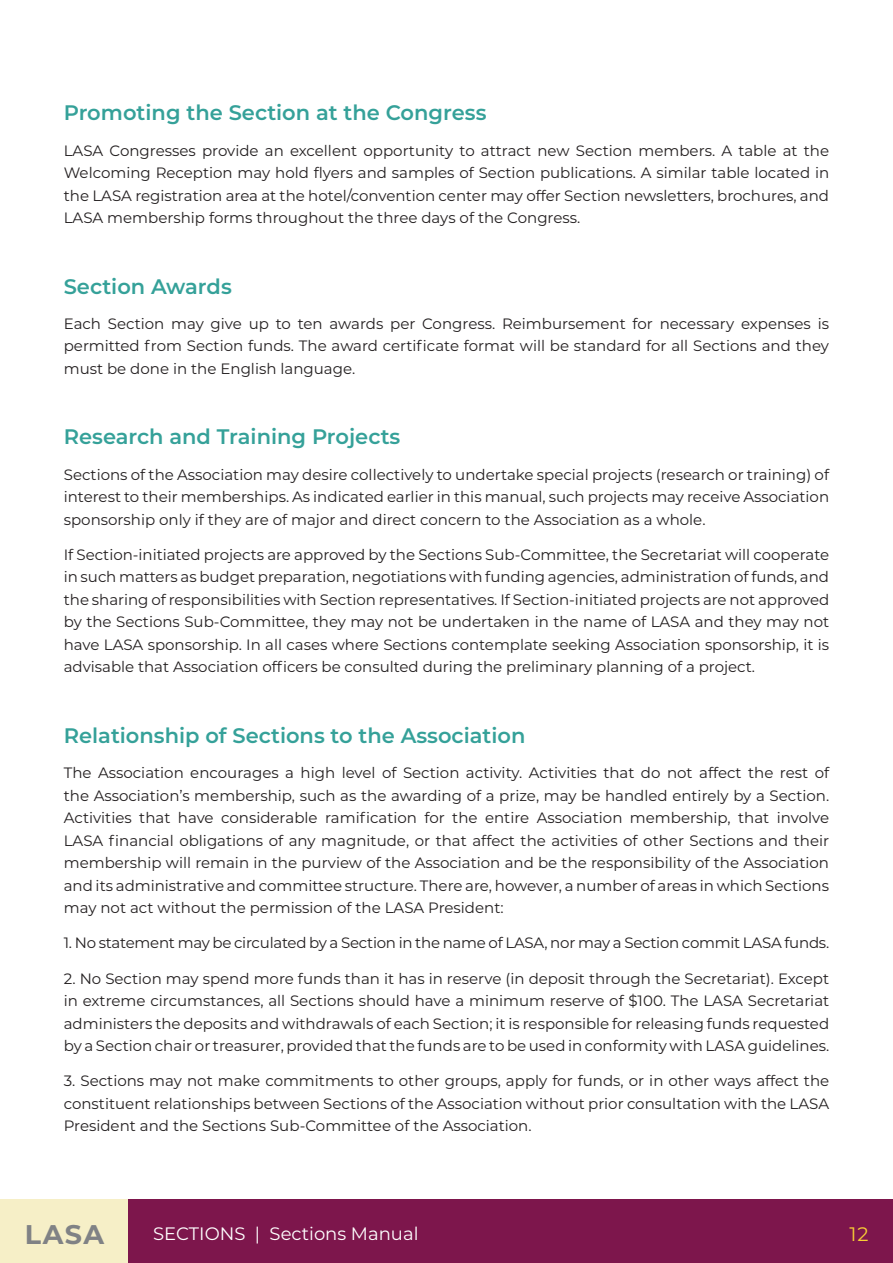
<style>
.page{position:relative;width:893px;height:1263px;background:#fff}
.page>*{position:absolute;margin:0;border:0;box-sizing:border-box;transform-origin:0 0}
.t1{font:700 27px "Montserrat";color:#808285}
.Sub_tituares_turques{font:600 21px "Montserrat";color:#35a199}
.Cuerpo_de_texto{font:600 21px "Montserrat";color:#35a199}
.t2{font:19.5px "Montserrat";color:#f8ce34}
.t3{font:18px "Montserrat";color:#fff}
.Cuerpo_de_texto-2{font:15px/22.5px "Montserrat";color:#231f20;text-align:justify}
</style>
<div class="page">
<div style="left:0;top:1199px;width:129px;height:64px;background:#f6efc7"></div>
<div style="left:129px;top:1199px;width:764px;height:64px;background:#7d164c"></div>
<p class="Sub_tituares_turques" style="left:64px;top:98px;width:424px">Promoting the Section at the Congress</p>
<p class="Cuerpo_de_texto-2" style="left:64px;top:138px;width:767px">LASA Congresses provide an excellent opportunity to attract new Section members. A table at the Welcoming Reception may hold flyers and samples of Section publications. A similar table located in the LASA registration area at the hotel/convention center may offer Section newsletters, brochures, and LASA membership forms throughout the three days of the Congress.</p>
<p class="Sub_tituares_turques" style="left:64px;top:271px;width:170px">Section Awards</p>
<p class="Cuerpo_de_texto-2" style="left:64px;top:312px;width:767px">Each Section may give up to ten awards per Congress. Reimbursement for necessary expenses is permitted from Section funds. The award certificate format will be standard for all Sections and they must be done in the English language.</p>
<p class="Sub_tituares_turques" style="left:64px;top:422px;width:338px">Research and Training Projects</p>
<p class="Cuerpo_de_texto-2" style="left:64px;top:462px;width:767px">Sections of the Association may desire collectively to undertake special projects (research or training) of interest to their memberships. As indicated earlier in this manual, such projects may receive Association sponsorship only if they are of major and direct concern to the Association as a whole.</p>
<p class="Cuerpo_de_texto-2" style="left:64px;top:543px;width:767px">If Section-initiated projects are approved by the Sections Sub-Committee, the Secretariat will cooperate in such matters as budget preparation, negotiations with funding agencies, administration of funds, and the sharing of responsibilities with Section representatives. If Section-initiated projects are not approved by the Sections Sub-Committee, they may not be undertaken in the name of LASA and they may not have LASA sponsorship. In all cases where Sections contemplate seeking Association sponsorship, it is advisable that Association officers be consulted during the preliminary planning of a project.</p>
<p class="Cuerpo_de_texto" style="left:64px;top:720px;width:463px">Relationship of Sections to the Association</p>
<p class="Cuerpo_de_texto-2" style="left:64px;top:761px;width:767px">The Association encourages a high level of Section activity. Activities that do not affect the rest of the Association’s membership, such as the awarding of a prize, may be handled entirely by a Section.<br>Activities that have considerable ramification for the entire Association membership, that involve LASA financial obligations of any magnitude, or that affect the activities of other Sections and their membership will remain in the purview of the Association and be the responsibility of the Association and its administrative and committee structure. There are, however, a number of areas in which Sections may not act without the permission of the LASA President:</p>
<p class="Cuerpo_de_texto-2" style="left:64px;top:931px;width:767px">1. No statement may be circulated by a Section in the name of LASA, nor may a Section commit LASA funds.</p>
<p class="Cuerpo_de_texto-2" style="left:64px;top:966px;width:767px">2. No Section may spend more funds than it has in reserve (in deposit through the Secretariat). Except in extreme circumstances, all Sections should have a minimum reserve of $100. The LASA Secretariat administers the deposits and withdrawals of each Section; it is responsible for releasing funds requested by a Section chair or treasurer, provided that the funds are to be used in conformity with LASA guidelines.</p>
<p class="Cuerpo_de_texto-2" style="left:64px;top:1069px;width:767px">3. Sections may not make commitments to other groups, apply for funds, or in other ways affect the constituent relationships between Sections of the Association without prior consultation with the LASA President and the Sections Sub-Committee of the Association.</p>
<h1 class="t1" style="left:25px;top:1215px;width:81px">LASA</h1>
<p class="t3" style="left:153px;top:1221px;width:267px">SECTIONS | Sections Manual</p>
<h3 class="t2" style="left:849px;top:1220px;width:21px">12</h3>
</div>
